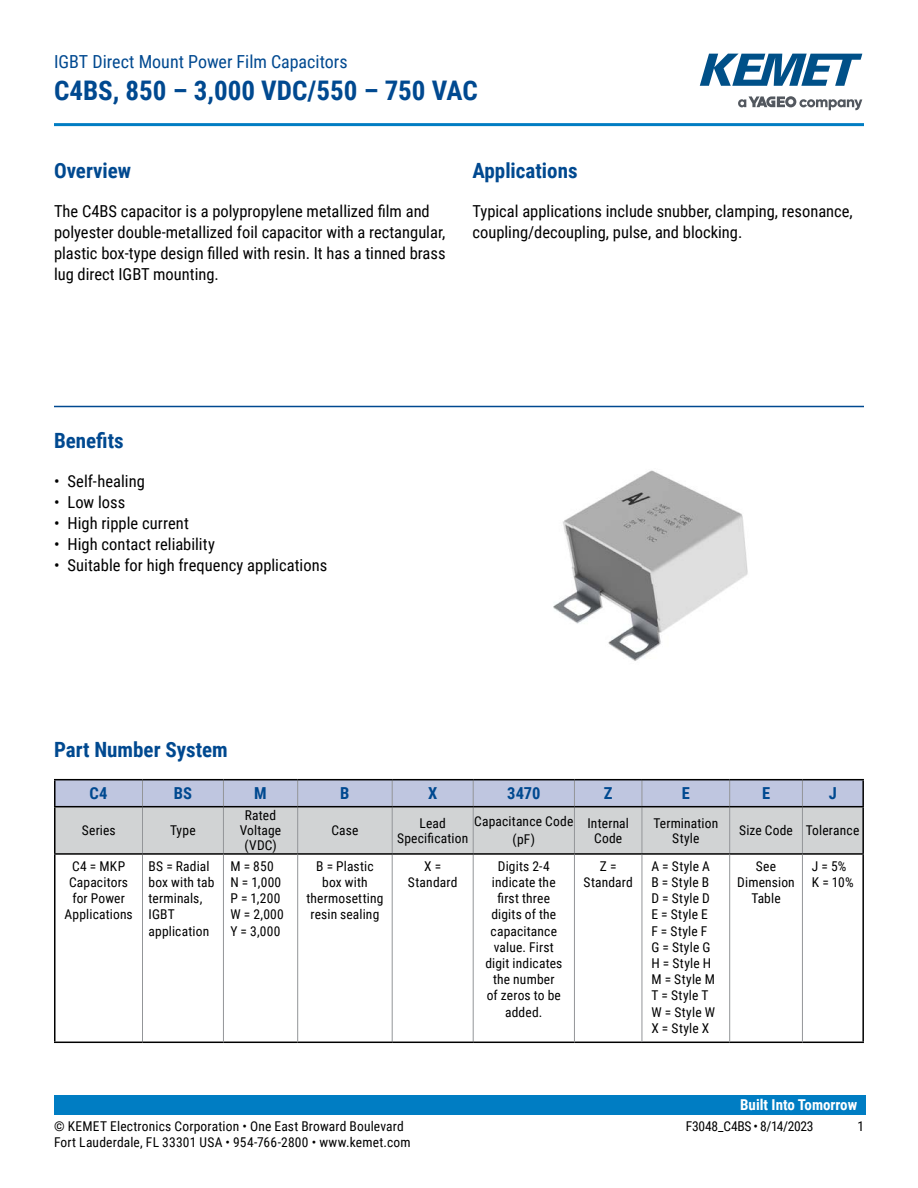
<style>
.page{position:relative;width:918px;height:1188px;background:#fff}
.page>*{position:absolute;margin:0;border:0;box-sizing:border-box;transform-origin:0 0}
.t1{font:700 27px "Roboto Condensed";color:#004990}
.t2{font:700 21px "Roboto Condensed";color:#004990}
.t3{font:18px "Roboto Condensed";color:#004990}
.t4{font:16.5px/21px "Roboto Condensed";color:#000}
.t5{font:700 16.5px "Roboto Condensed";letter-spacing:.01em;color:#004990}
.t6{font:700 15px "Roboto Condensed";color:#fff}
.t7{font:13.5px/16.2px "Roboto Condensed";letter-spacing:.015em;color:#000;text-align:center}
.t8{font:13.5px "Roboto Condensed";letter-spacing:-.015em;color:#000}
</style>
<div class="page">
<svg style="left:738px;top:96px;width:124px;height:14px"></svg>
<svg style="left:700px;top:54px;width:162px;height:32px"></svg>
<div style="left:54px;top:1095px;width:811px;height:20px;background:#007dc3"></div>
<hr style="left:54px;top:123px;width:810px;height:3px;background:#007dc3">
<hr style="left:54px;top:406px;width:810px;height:1px;background:#004990">
<svg style="left:56px;top:780px;width:806px;height:73px;background:#c7cbd5"></svg>
<hr style="left:142px;top:807px;width:1px;height:46px;background:#939598">
<hr style="left:223px;top:807px;width:1px;height:46px;background:#939598">
<hr style="left:297px;top:807px;width:1px;height:46px;background:#939598">
<hr style="left:392px;top:807px;width:1px;height:46px;background:#939598">
<hr style="left:473px;top:807px;width:1px;height:46px;background:#939598">
<hr style="left:574px;top:807px;width:1px;height:46px;background:#939598">
<hr style="left:642px;top:807px;width:1px;height:46px;background:#939598">
<hr style="left:729px;top:807px;width:1px;height:46px;background:#939598">
<hr style="left:802px;top:807px;width:1px;height:46px;background:#939598">
<hr style="left:142px;top:855px;width:1px;height:187px;background:#939598">
<hr style="left:392px;top:855px;width:1px;height:187px;background:#939598">
<hr style="left:473px;top:855px;width:1px;height:187px;background:#939598">
<hr style="left:862px;top:780px;width:2px;height:26px;background:#000">
<hr style="left:54px;top:807px;width:2px;height:46px;background:#000">
<hr style="left:862px;top:807px;width:2px;height:46px;background:#000">
<hr style="left:54px;top:779px;width:88px;height:1px;background:#000">
<hr style="left:54px;top:780px;width:2px;height:26px;background:#000">
<hr style="left:142px;top:779px;width:81px;height:1px;background:#000">
<hr style="left:223px;top:779px;width:75px;height:1px;background:#000">
<hr style="left:298px;top:779px;width:94px;height:1px;background:#000">
<hr style="left:392px;top:779px;width:81px;height:1px;background:#000">
<hr style="left:473px;top:779px;width:101px;height:1px;background:#000">
<hr style="left:574px;top:779px;width:68px;height:1px;background:#000">
<hr style="left:642px;top:779px;width:88px;height:1px;background:#000">
<hr style="left:730px;top:779px;width:72px;height:1px;background:#000">
<hr style="left:802px;top:779px;width:62px;height:1px;background:#000">
<hr style="left:54px;top:806px;width:88px;height:1px;background:#000">
<hr style="left:142px;top:806px;width:81px;height:1px;background:#000">
<hr style="left:223px;top:806px;width:75px;height:1px;background:#000">
<hr style="left:298px;top:806px;width:94px;height:1px;background:#000">
<hr style="left:392px;top:806px;width:81px;height:1px;background:#000">
<hr style="left:473px;top:806px;width:101px;height:1px;background:#000">
<hr style="left:574px;top:806px;width:68px;height:1px;background:#000">
<hr style="left:642px;top:806px;width:88px;height:1px;background:#000">
<hr style="left:730px;top:806px;width:72px;height:1px;background:#000">
<hr style="left:802px;top:806px;width:62px;height:1px;background:#000">
<hr style="left:54px;top:853px;width:88px;height:2px;background:#000">
<hr style="left:54px;top:855px;width:2px;height:187px;background:#000">
<hr style="left:142px;top:853px;width:81px;height:2px;background:#000">
<hr style="left:298px;top:853px;width:94px;height:2px;background:#000">
<hr style="left:392px;top:853px;width:81px;height:2px;background:#000">
<hr style="left:473px;top:853px;width:101px;height:2px;background:#000">
<hr style="left:642px;top:853px;width:88px;height:2px;background:#000">
<hr style="left:802px;top:853px;width:62px;height:2px;background:#000">
<hr style="left:862px;top:855px;width:2px;height:187px;background:#000">
<hr style="left:54px;top:1042px;width:88px;height:1px;background:#000">
<hr style="left:142px;top:1042px;width:81px;height:1px;background:#000">
<hr style="left:298px;top:1042px;width:94px;height:1px;background:#000">
<hr style="left:392px;top:1042px;width:81px;height:1px;background:#000">
<hr style="left:473px;top:1042px;width:101px;height:1px;background:#000">
<hr style="left:642px;top:1042px;width:88px;height:1px;background:#000">
<hr style="left:802px;top:1042px;width:62px;height:1px;background:#000">
<hr style="left:223px;top:853px;width:75px;height:2px;background:#000">
<hr style="left:223px;top:1042px;width:75px;height:1px;background:#000">
<hr style="left:223px;top:855px;width:1px;height:187px;background:#939598">
<hr style="left:297px;top:855px;width:1px;height:187px;background:#939598">
<hr style="left:730px;top:853px;width:72px;height:2px;background:#000">
<hr style="left:730px;top:1042px;width:72px;height:1px;background:#000">
<hr style="left:729px;top:855px;width:1px;height:187px;background:#939598">
<hr style="left:802px;top:855px;width:1px;height:187px;background:#939598">
<hr style="left:574px;top:853px;width:68px;height:2px;background:#000">
<hr style="left:574px;top:1042px;width:68px;height:1px;background:#000">
<hr style="left:574px;top:855px;width:1px;height:187px;background:#939598">
<hr style="left:642px;top:855px;width:1px;height:187px;background:#939598">
<img style="left:553px;top:470px;width:195px;height:191px">
<h3 class="t3" style="left:54px;top:48px;width:295px">IGBT Direct Mount Power Film Capacitors</h3>
<h1 class="t1" style="left:54px;top:71px;width:425px">C4BS, 850 – 3,000 VDC/550 – 750 VAC</h1>
<h2 class="t2" style="left:54px;top:156px;width:79px">Overview</h2>
<p class="t4" style="left:54px;top:200px;width:393px">The C4BS capacitor is a polypropylene metallized film and polyester double-metallized foil capacitor with a rectangular, plastic box-type design filled with resin. It has a tinned brass lug direct IGBT mounting.</p>
<h2 class="t2" style="left:472px;top:156px;width:107px">Applications</h2>
<p class="t4" style="left:472px;top:200px;width:382px">Typical applications include snubber, clamping, resonance, coupling/decoupling, pulse, and blocking.</p>
<h2 class="t2" style="left:54px;top:426px;width:71px">Benefits</h2>
<p class="t4" style="left:54px;top:470px;width:92px">• Self-healing</p>
<p class="t4" style="left:54px;top:491px;width:73px">• Low loss</p>
<p class="t4" style="left:54px;top:512px;width:136px">• High ripple current</p>
<p class="t4" style="left:54px;top:533px;width:163px">• High contact reliability</p>
<p class="t4" style="left:54px;top:554px;width:275px">• Suitable for high frequency applications</p>
<h2 class="t2" style="left:54px;top:735px;width:175px">Part Number System</h2>
<p class="t5" style="left:90px;top:782px;width:20px">C4</p>
<p class="t5" style="left:174px;top:782px;width:20px">BS</p>
<p class="t5" style="left:254px;top:782px;width:14px">M</p>
<p class="t5" style="left:340px;top:782px;width:11px">B</p>
<p class="t5" style="left:428px;top:782px;width:11px">X</p>
<p class="t5" style="left:507px;top:782px;width:35px">3470</p>
<p class="t5" style="left:604px;top:782px;width:10px">Z</p>
<p class="t5" style="left:682px;top:782px;width:10px">E</p>
<p class="t5" style="left:762px;top:782px;width:10px">E</p>
<p class="t5" style="left:829px;top:782px;width:10px">J</p>
<p class="t7" style="left:82px;top:822px;width:35px">Series</p>
<p class="t7" style="left:170px;top:822px;width:27px">Type</p>
<p class="t7" style="left:240px;top:808px;width:43px;line-height:15px">Rated<br>Voltage (VDC)</p>
<p class="t7" style="left:331px;top:822px;width:28px">Case</p>
<p class="t7" style="left:397px;top:815px;width:73px;line-height:15px">Lead<br>Specification</p>
<p class="t7" style="left:474px;top:812px;width:101px;line-height:18px">Capacitance Code (pF)</p>
<p class="t7" style="left:587px;top:815px;width:43px;line-height:15px">Internal<br>Code</p>
<p class="t7" style="left:653px;top:815px;width:66px;line-height:15px">Termination<br>Style</p>
<p class="t7" style="left:739px;top:822px;width:122px">Size Code Tolerance</p>
<p class="t7" style="left:64px;top:857px;width:70px">C4 = MKP<br>Capacitors for Power<br>Applications</p>
<p class="t7" style="left:149px;top:857px;width:67px;text-align:left">BS = Radial box with tab terminals,<br>IGBT application</p>
<p class="t7" style="left:230px;top:857px;width:55px;text-align:left">M = 850<br>N = 1,000<br>P = 1,200<br>W = 2,000<br>Y = 3,000</p>
<p class="t7" style="left:306px;top:857px;width:78px">B = Plastic box with thermosetting resin sealing</p>
<p class="t7" style="left:408px;top:857px;width:51px">X =<br>Standard</p>
<p class="t7" style="left:485px;top:857px;width:78px">Digits 2-4 indicate the first three digits of the capacitance value. First digit indicates the number<br>of zeros to be added.</p>
<p class="t7" style="left:584px;top:857px;width:51px">Z =<br>Standard</p>
<p class="t7" style="left:651px;top:857px;width:65px;text-align:left">A = Style A<br>B = Style B<br>D = Style D<br>E = Style E<br>F = Style F<br>G = Style G<br>H = Style H<br>M = Style M<br>T = Style T<br>W = Style W<br>X = Style X</p>
<p class="t7" style="left:737px;top:857px;width:59px">See<br>Dimension<br>Table</p>
<p class="t7" style="left:812px;top:857px;width:43px;text-align:left">J = 5%<br>K = 10%</p>
<p class="t6" style="left:740px;top:1094px;width:119px">Built Into Tomorrow</p>
<p class="t7" style="left:54px;top:1117px;width:351px">© KEMET Electronics Corporation • One East Broward Boulevard</p>
<p class="t8" style="left:686px;top:1116px;width:129px">F3048_C4BS • 8/14/2023</p>
<p class="t7" style="left:857px;top:1117px;width:8px">1</p>
<p class="t7" style="left:54px;top:1133px;width:358px">Fort Lauderdale, FL 33301 USA • 954-766-2800 • www.kemet.com</p>
</div>
